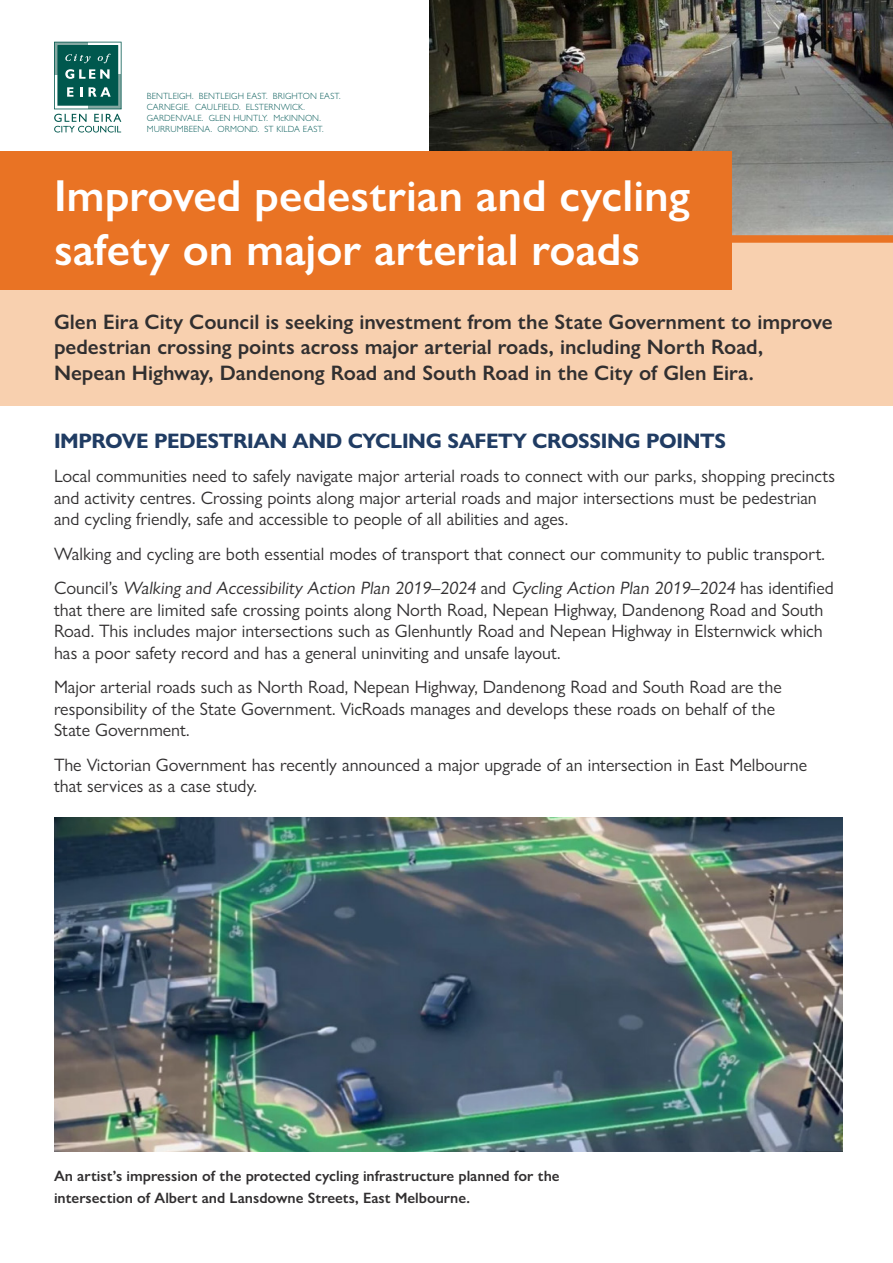
<style>
.page{position:relative;width:893px;height:1263px;background:#fff}
.page>*{position:absolute;margin:0;border:0;box-sizing:border-box;transform-origin:0 0}
.t1{font:600 45px/54px "Gill Sans Nova";color:#fff}
.t2{font:600 21px/25.2px "Gill Sans Nova";color:#312f30}
.t3{font:700 21px "Gill Sans Nova";letter-spacing:-.02em;color:#203c63}
.t4{font:18px/21.6px "Gill Sans Nova";color:#312f30}
.t5{font:600 15px/21.6px "Gill Sans Nova";color:#312f30}
.Suburbs{font:300 9px/10.8px "Gill Sans Nova";letter-spacing:.01em;color:#0a5e5c}
</style>
<div class="page">
<svg style="left:54px;top:42px;width:68px;height:91px"></svg>
<img style="left:429px;top:0;width:464px;height:235px">
<div style="left:0;top:243px;width:893px;height:163px;background:#f8d0af"></div>
<div style="left:0;top:235px;width:893px;height:8px;background:#e97324"></div>
<img style="left:54px;top:817px;width:789px;height:334px">
<div style="left:0;top:151px;width:731px;height:139px;background:#e97324"></div>
<p class="Suburbs" style="left:147px;top:91px;width:195px">BENTLEIGH. BENTLEIGH EAST. BRIGHTON EAST.<br>CARNEGIE. CAULFIELD. ELSTERNWICK.<br>GARDENVALE. GLEN HUNTLY. McKINNON.<br>MURRUMBEENA. ORMOND. ST KILDA EAST.</p>
<p class="t1" style="left:54px;top:168px;width:637px">Improved pedestrian and cycling safety on major arterial roads</p>
<p class="t2" style="left:54px;top:309px;width:780px">Glen Eira City Council is seeking investment from the State Government to improve pedestrian crossing points across major arterial roads, including North Road,<br>Nepean Highway, Dandenong Road and South Road in the City of Glen Eira.</p>
<p class="t3" style="left:54px;top:427px;width:674px">IMPROVE PEDESTRIAN AND CYCLING SAFETY CROSSING POINTS</p>
<p class="t4" style="left:54px;top:465px;width:783px">Local communities need to safely navigate major arterial roads to connect with our parks, shopping precincts and activity centres. Crossing points along major arterial roads and major intersections must be pedestrian and cycling friendly, safe and accessible to people of all abilities and ages.</p>
<p class="t4" style="left:54px;top:542px;width:773px">Walking and cycling are both essential modes of transport that connect our community to public transport.</p>
<p class="t4" style="left:54px;top:577px;width:781px">C o u n c i l ’s Walking and Accessibility Action Plan 2019–2024 a n d Cycling Action Plan 2019–2024 h a s i d e n t i fi e d that there are limited safe crossing points along North Road, Nepean Highway, Dandenong Road and South Road. This includes major intersections such as Glenhuntly Road and Nepean Highway in Elsternwick which has a poor safety record and has a general uninviting and unsafe layout.</p>
<p class="t4" style="left:54px;top:676px;width:729px">Major arterial roads such as North Road, Nepean Highway, Dandenong Road and South Road are the responsibility of the State Government. VicRoads manages and develops these roads on behalf of the<br>State Government.</p>
<p class="t4" style="left:54px;top:754px;width:755px">The Victorian Government has recently announced a major upgrade of an intersection in East Melbourne that services as a case study.</p>
<p class="t5" style="left:54px;top:1165px;width:507px">An artist’s impression of the protected cycling infrastructure planned for the intersection of Albert and Lansdowne Streets, East Melbourne.</p>
</div>
